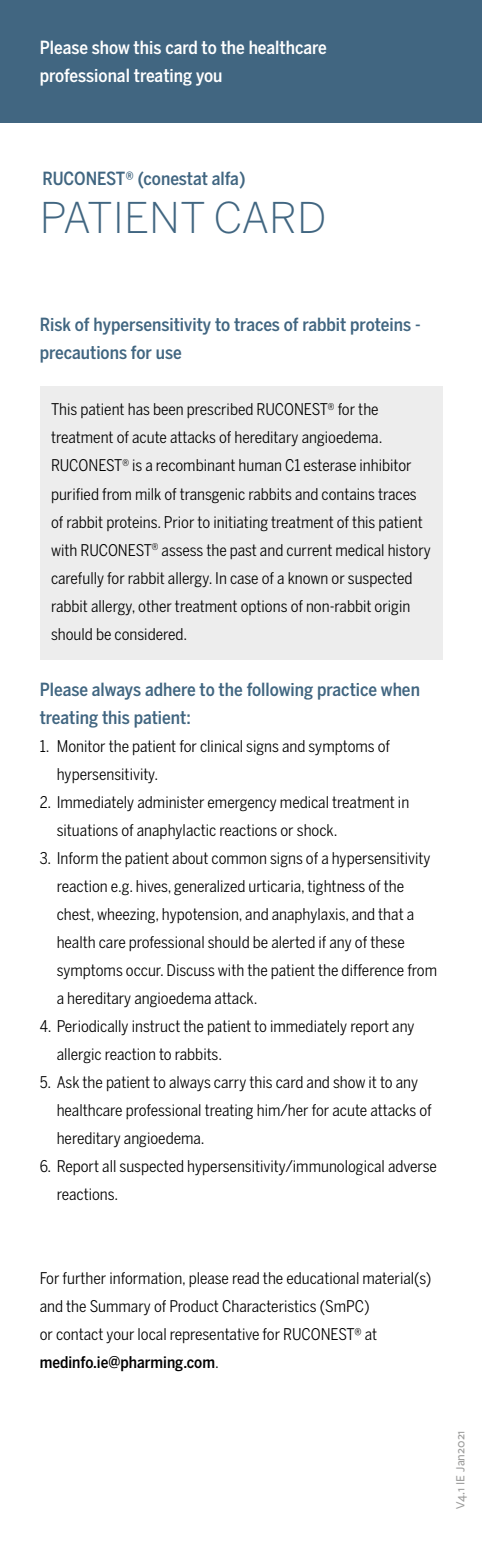
<style>
.page{position:relative;width:482px;height:1560px;background:#fff}
.page>*{position:absolute;margin:0;border:0;box-sizing:border-box;transform-origin:0 0}
.t1{font:300 42px "Benton Sans";color:#416681}
.t2{font:500 18px/28px "Benton Sans Condensed";color:#416681}
.t3{font:500 18px/28px "Benton Sans Condensed";color:#fff}
.t4{font:16px/28px "Benton Sans Condensed";color:#000}
.t5{font:500 13px "Freight Sans Pro";color:#9d9d9c}
.s1{font-weight:500}
</style>
<div class="page">
<div style="left:0;top:0;width:482px;height:122px;background:#416681"></div>
<div style="left:40px;top:385px;width:402px;height:274px;background:#ededed"></div>
<p class="t3" style="left:40px;top:33px;width:289px">Please show this card to the healthcare professional treating you</p>
<p class="t2" style="left:43px;top:165px;width:204px">RUCONEST® (conestat alfa)</p>
<h1 class="t1" style="left:40px;top:193px;width:288px">PATIENT CARD</h1>
<p class="t2" style="left:40px;top:311px;width:382px">Risk of hypersensitivity to traces of rabbit proteins - precautions for use</p>
<p class="t4" style="left:51px;top:395px;width:381px">This patient has been prescribed RUCONEST<sup>®</sup> for the treatment of acute attacks of hereditary angioedema.<br>RUCONEST<sup>®</sup> is a recombinant human C1 esterase inhibitor purified from milk of transgenic rabbits and contains traces of rabbit proteins. Prior to initiating treatment of this patient with RUCONEST<sup>®</sup> assess the past and current medical history carefully for rabbit allergy. In case of a known or suspected rabbit allergy, other treatment options of non-rabbit origin should be considered.</p>
<p class="t2" style="left:40px;top:675px;width:382px">Please always adhere to the following practice when treating this patient:</p>
<p class="t4" style="left:57px;top:731px;width:335px;text-indent:-17px">1. Monitor the patient for clinical signs and symptoms of hypersensitivity.</p>
<p class="t4" style="left:57px;top:787px;width:354px;text-indent:-17px">2. Immediately administer emergency medical treatment in situations of anaphylactic reactions or shock.</p>
<p class="t4" style="left:57px;top:843px;width:382px;text-indent:-17px">3. Inform the patient about common signs of a hypersensitivity reaction e.g. hives, generalized urticaria, tightness of the chest, wheezing, hypotension, and anaphylaxis, and that a health care professional should be alerted if any of these symptoms occur. Discuss with the patient the difference from a hereditary angioedema attack.</p>
<p class="t4" style="left:57px;top:1011px;width:359px;text-indent:-17px">4. Periodically instruct the patient to immediately report any allergic reaction to rabbits.</p>
<p class="t4" style="left:57px;top:1067px;width:376px;text-indent:-17px">5. Ask the patient to always carry this card and show it to any healthcare professional treating him/her for acute attacks of hereditary angioedema.</p>
<p class="t4" style="left:57px;top:1151px;width:382px;text-indent:-17px">6. Report all suspected hypersensitivity/immunological adverse reactions.</p>
<p class="t4" style="left:40px;top:1263px;width:393px">For further information, please read the educational material(s) and the Summary of Product Characteristics (SmPC)<br>or contact your local representative for RUCONEST® at <span class="s1">medinfo.ie@pharming.com</span>.</p>
<p class="t5" style="left:451px;top:1508px;width:80px;rotate:-90deg">V4.1 IE Jan2021</p>
</div>
